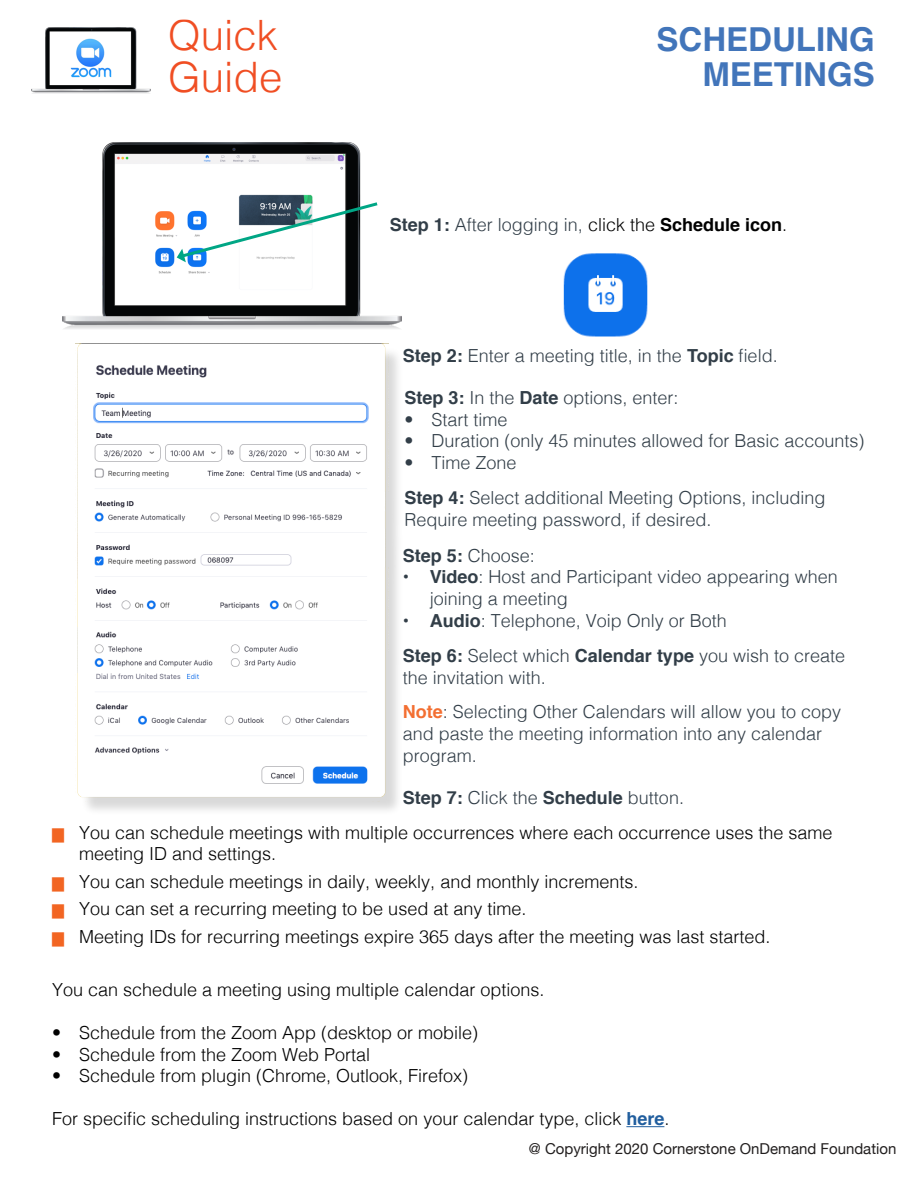
<style>
.page{position:relative;width:918px;height:1188px;background:#fff}
.page>*{position:absolute;margin:0;border:0;box-sizing:border-box;transform-origin:0 0}
.t1{font:300 42px/42px "Helvetica";color:#f04e23}
.t2{font:700 33px/34.5px "Helvetica";color:#4275ba;text-align:right}
.t3{font:300 18px/21.6px "Helvetica";color:#323e48}
.t4{font:300 18px/27.6px "Helvetica";color:#000}
.t5{font:15px "Helvetica Neue";color:#221f1f}
.s1{font-weight:700}
.s2{color:#000}
.s3{font-weight:700;color:#000}
.s4{font-weight:700;color:#f36f32}
.s5{font-weight:400;font-size:12px;color:#f26522}
.s6{font-weight:700;color:#215e9e}
</style>
<div class="page">
<img style="left:62px;top:142px;width:339px;height:187px">
<svg style="left:177px;top:200px;width:204px;height:62px"></svg>
<img style="left:563px;top:253px;width:85px;height:84px">
<div style="left:80px;top:346px;width:326px;height:469px;background:#000;opacity:.15"></div>
<img style="left:77px;top:344px;width:312px;height:458px">
<hr style="left:626px;top:1126px;width:38px;height:1px;background:#215e9e">
<img style="left:31px;top:27px;width:119px;height:67px">
<h1 class="t1" style="left:168px;top:11px;width:116px">Quick<br>Guide</h1>
<h2 class="t2" style="left:657px;top:23px;width:220px">SCHEDULING<br>MEETINGS</h2>
<p class="t3" style="left:390px;top:212px;width:399px"><span class="s1">Step 1:</span> After logging in, <span class="s2">click the</span> <span class="s3">Schedule icon</span><span class="s2">.</span></p>
<p class="t3" style="left:403px;top:343px;width:376px"><span class="s1">Step 2:</span> Enter a meeting title, in the <span class="s1">Topic</span> field.</p>
<p class="t3" style="left:404px;top:385px;width:276px"><span class="s1">Step 3:</span> In the <span class="s1">Date</span> options, enter:</p>
<p class="t3" style="left:404px;top:407px;width:105px">• Start time</p>
<p class="t3" style="left:404px;top:429px;width:462px">• Duration (only 45 minutes allowed for Basic accounts)</p>
<p class="t3" style="left:404px;top:450px;width:114px">• Time Zone</p>
<p class="t3" style="left:404px;top:486px;width:423px"><span class="s1">Step 4:</span> Select additional Meeting Options, including<br>Require meeting password, if desired.</p>
<p class="t3" style="left:403px;top:543px;width:134px"><span class="s1">Step 5:</span> Choose:</p>
<p class="t3" style="left:430px;top:565px;width:409px;text-indent:-27px"><span class="s1">• Video</span>: Host and Participant video appearing when joining a meeting</p>
<p class="t3" style="left:403px;top:608px;width:326px"><span class="s1">• Audio</span>: Telephone, Voip Only or Both</p>
<p class="t3" style="left:403px;top:644px;width:444px"><span class="s1">Step 6:</span> Select which <span class="s1">Calendar type</span> you wish to create the invitation with.</p>
<p class="t3" style="left:403px;top:700px;width:440px"><span class="s4">Note</span>: Selecting Other Calendars will allow you to copy and paste the meeting information into any calendar program.</p>
<p class="t3" style="left:403px;top:786px;width:283px"><span class="s1">Step 7:</span> Click the <span class="s1">Schedule</span> button.</p>
<p class="t4" style="left:79px;top:820px;width:755px;line-height:21.6px;text-indent:-27px"><span class="s5">█</span> You can schedule meetings with multiple occurrences where each occurrence uses the same meeting ID and settings.</p>
<p class="t4" style="left:52px;top:866px;width:720px"><span class="s5">█</span> You can schedule meetings in daily, weekly, and monthly increments.<br><span class="s5">█</span> You can set a recurring meeting to be used at any time.<br><span class="s5">█</span> Meeting IDs for recurring meetings expire 365 days after the meeting was last started.</p>
<p class="t4" style="left:52px;top:974px;width:494px">You can schedule a meeting using multiple calendar options.</p>
<p class="t4" style="left:52px;top:1017px;width:428px">• Schedule from the Zoom App (desktop or mobile)</p>
<p class="t4" style="left:52px;top:1039px;width:320px">• Schedule from the Zoom Web Portal</p>
<p class="t4" style="left:52px;top:1061px;width:418px">• Schedule from plugin (Chrome, Outlook, Firefox)</p>
<p class="t4" style="left:52px;top:1104px;width:619px">For specific scheduling instructions based on your calendar type, click <span class="s6">here</span>.</p>
<p class="t5" style="left:529px;top:1138px;width:369px">@ Copyright 2020 Cornerstone OnDemand Foundation</p>
</div>
